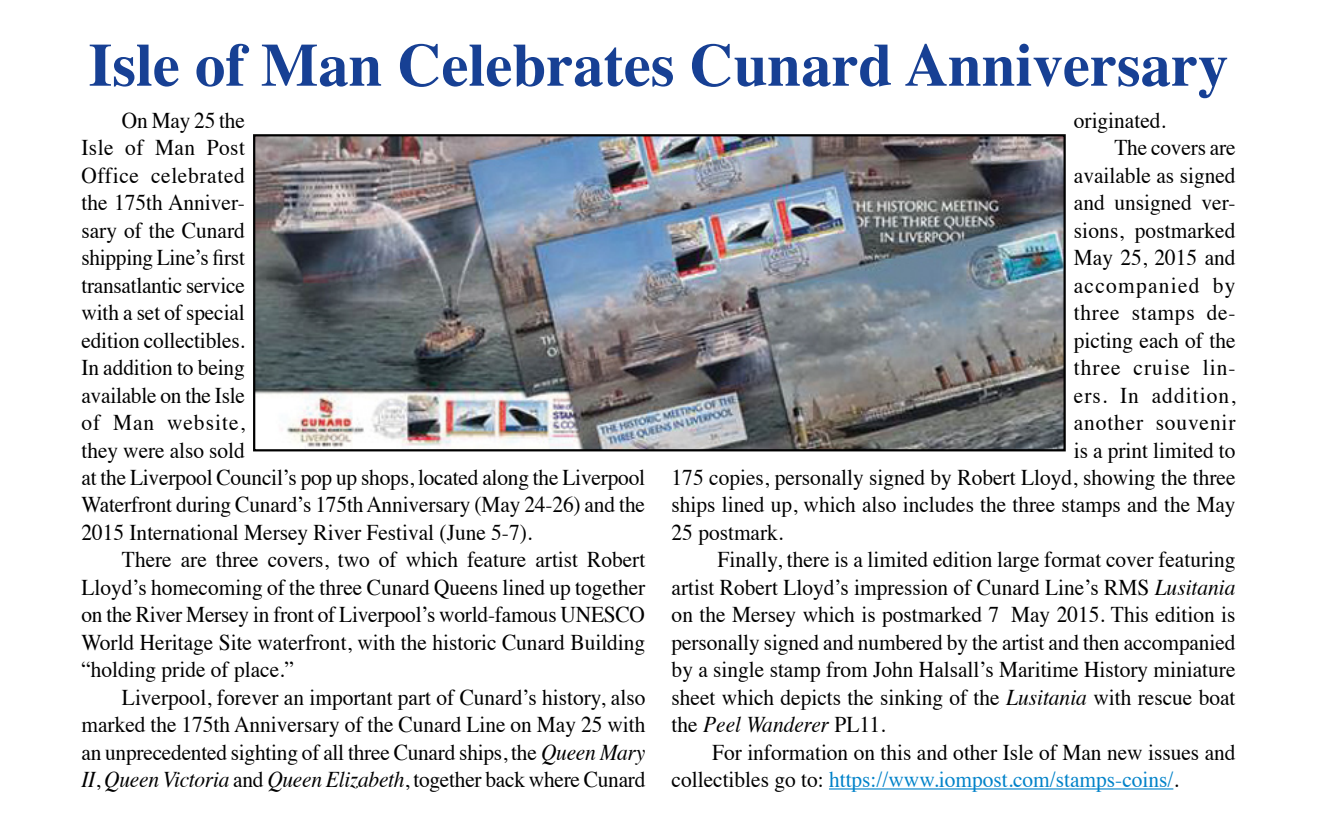
<style>
.page{position:relative;width:1317px;height:840px;background:#fff}
.page>*{position:absolute;margin:0;border:0;box-sizing:border-box;transform-origin:0 0}
.t1{font:700 60.75px "Times";color:#174094}
.t2{font:22.5px/27.4px "Times";color:#000;text-align:justify;scale:.95 1}
.t3{font:22.5px "Times";color:#0082c9;scale:.95 1}
.t4{font:22.5px "Times";letter-spacing:.05em;color:#000;scale:.95 1}
.t5{font:italic 22.5px "Times";color:#000;scale:.95 1}
.t6{font:22.5px "Times";letter-spacing:.04em;color:#000;scale:.95 1}
.t7{font:22.5px "Times";letter-spacing:.035em;color:#000;scale:.95 1}
.t8{font:22.5px "Times";letter-spacing:.06em;color:#000;scale:.95 1}
.s1{font-style:italic}
.s2{font-style:normal}
.s3{color:#000}
</style>
<div class="page">
<hr style="left:829px;top:788px;width:344px;height:1px;background:#0082c9">
<img style="left:256px;top:137px;width:806px;height:311px">
<div style="left:253px;top:134px;width:812px;height:317px;border:2px solid #000"></div>
<h1 class="t1" style="left:89px;top:7px;width:1141px">Isle of Man Celebrates Cunard Anniversary</h1>
<p class="t2" style="left:81px;top:104px;width:595px;text-align:left;text-indent:41px">On May 25 the<br>Isle of Man Post<br>Office celebrated<br>the 175th Anniver-<br>sary of the Cunard<br>shipping Line’s first<br>transatlantic service<br>with a set of special<br>edition collectibles.<br>In addition to being<br>available on the Isle<br>of Man website,<br>they were also sold<br>at the Liverpool Council’s pop up shops, located along the Liverpool<br>Waterfront during Cunard’s 175th Anniversary (May 24-26) and the<br>2015 International Mersey River Festival (June 5-7).</p>
<p class="t2" style="left:81px;top:544px;width:595px;text-indent:41px">There are three covers, two of which feature artist Robert Lloyd’s homecoming of the three Cunard Queens lined up together on the River Mersey in front of Liverpool’s world-famous UNESCO World Heritage Site waterfront, with the historic Cunard Building “holding pride of place.”</p>
<p class="t2" style="left:81px;top:681px;width:595px;text-indent:41px">Liverpool, forever an important part of Cunard’s history, also marked the 175th Anniversary of the Cunard Line on May 25 with an unprecedented sighting of all three Cunard ships, the <span class="s1">Queen Mary II</span>, <span class="s1">Queen Victoria</span> and <span class="s1">Queen Elizabeth</span>, together back where Cunard</p>
<p class="t2" style="left:1073px;top:104px;width:98px">originated.</p>
<p class="t2" style="left:1114px;top:132px;width:129px">The covers are</p>
<p class="t2" style="left:1073px;top:159px;width:172px">available as signed</p>
<p class="t2" style="left:1073px;top:187px;width:172px">and unsigned ver-</p>
<p class="t2" style="left:1073px;top:214px;width:172px">sions, postmarked</p>
<p class="t2" style="left:1073px;top:242px;width:172px">May 25, 2015 and</p>
<p class="t8" style="left:1073px;top:264px;width:172px">accompanied by</p>
<p class="t7" style="left:1073px;top:291px;width:172px">three stamps de-</p>
<p class="t2" style="left:1073px;top:324px;width:172px">picting each of the</p>
<p class="t4" style="left:1073px;top:346px;width:172px">three cruise lin-</p>
<p class="t4" style="left:1073px;top:374px;width:172px">ers. In addition,</p>
<p class="t6" style="left:1073px;top:401px;width:172px">another souvenir</p>
<p class="t2" style="left:1073px;top:434px;width:172px">is a print limited to</p>
<p class="t2" style="left:671px;top:461px;width:595px">175 copies, personally signed by Robert Lloyd, showing the three</p>
<p class="t2" style="left:671px;top:489px;width:595px">ships lined up, which also includes the three stamps and the May</p>
<p class="t2" style="left:671px;top:516px;width:119px">25 postmark.</p>
<p class="t2" style="left:717px;top:544px;width:547px">Finally, there is a limited edition large format cover featuring</p>
<p class="t2" style="left:671px;top:571px;width:595px">artist Robert Lloyd’s impression of Cunard Line’s RMS <span class="s1">Lusitania</span></p>
<p class="t2" style="left:671px;top:599px;width:595px">on the Mersey which is postmarked 7 May 2015. This edition is</p>
<p class="t2" style="left:671px;top:626px;width:595px">personally signed and numbered by the artist and then accompanied</p>
<p class="t2" style="left:671px;top:653px;width:595px">by a single stamp from John Halsall’s Maritime History miniature</p>
<p class="t2" style="left:671px;top:681px;width:595px">sheet which depicts the sinking of the <span class="s1">Lusitania</span> with rescue boat</p>
<p class="t5" style="left:671px;top:704px;width:226px"><span class="s2">the</span> Peel Wanderer <span class="s2">PL11.</span></p>
<p class="t2" style="left:712px;top:736px;width:552px">For information on this and other Isle of Man new issues and</p>
<p class="t3" style="left:671px;top:758px;width:535px"><span class="s3">collectibles go to:</span> https://www.iompost.com/stamps-coins/<span class="s3">.</span></p>
</div>
